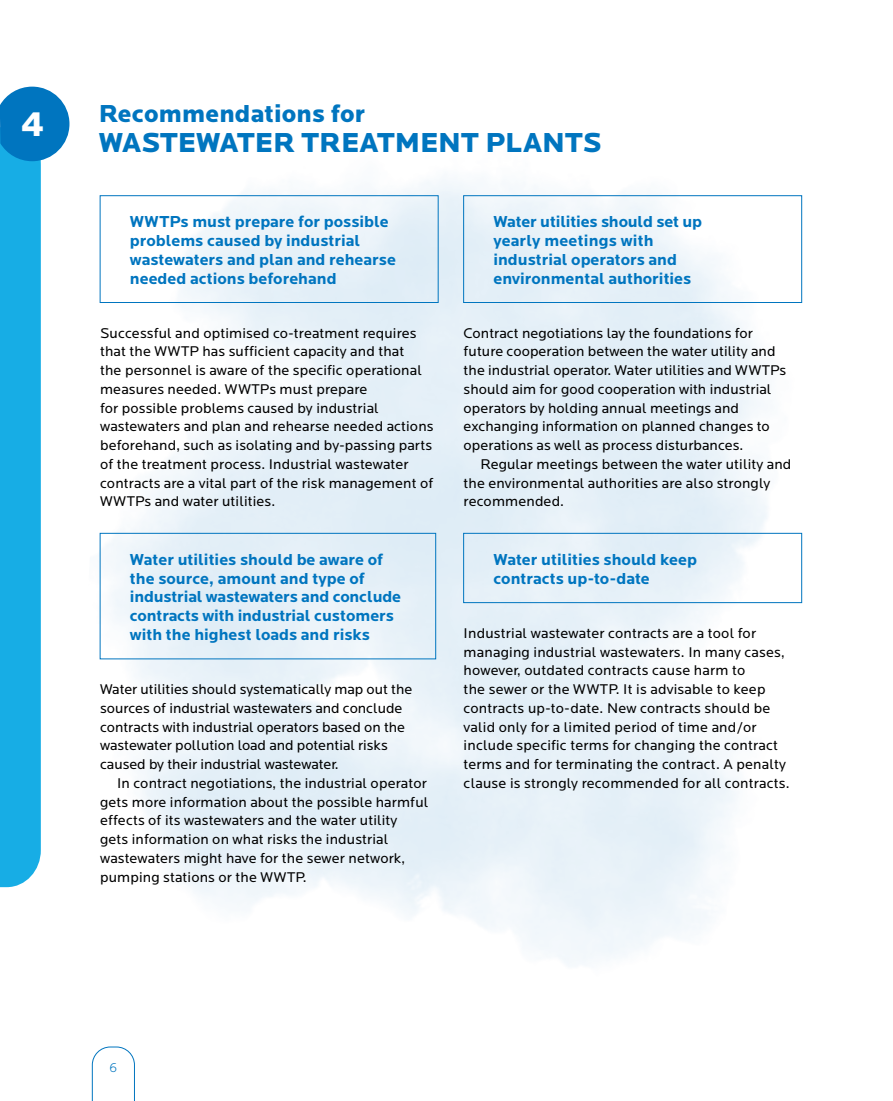
<style>
.page{position:relative;width:893px;height:1101px;background:#fff}
.page>*{position:absolute;margin:0;border:0;box-sizing:border-box;transform-origin:0 0}
.t1{font:900 36px "Locator";color:#fff}
.t2{font:900 28.5px "Locator";color:#0075bf}
.t3{font:900 25.5px "Locator";letter-spacing:.005em;color:#0075bf}
.t4{font:700 16.5px/18.8px "Locator";color:#0075bf}
.t5{font:14.7px/18.8px "Locator";letter-spacing:.01em;color:#000}
.t6{font:300 13.5px "Locator";color:#0075bf}
</style>
<div class="page">
<div style="left:100px;top:195px;width:339px;height:108px;border:1px solid #0075bf"></div>
<div style="left:463px;top:533px;width:339px;height:70px;border:1px solid #0075bf"></div>
<div style="left:463px;top:195px;width:339px;height:108px;border:1px solid #0075bf"></div>
<div style="left:100px;top:533px;width:336px;height:126px;border:1px solid #0075bf"></div>
<svg style="left:0;top:87px;width:69px;height:800px"></svg>
<svg style="left:92px;top:1046px;width:43px;height:55px"></svg>
<h1 class="t1" style="left:21px;top:102px;width:25px">4</h1>
<h3 class="t3" style="left:99px;top:99px;width:268px">Recommendations for</h3>
<h2 class="t2" style="left:99px;top:126px;width:504px">WASTEWATER TREATMENT PLANTS</h2>
<p class="t4" style="left:130px;top:213px;width:268px">WWTPs must prepare for possible problems caused by industrial wastewaters and plan and rehearse needed actions beforehand</p>
<p class="t5" style="left:100px;top:324px;width:335px">Successful and optimised co-treatment requires that the WWTP has sufficient capacity and that<br>the personnel is aware of the specific operational measures needed. WWTPs must prepare<br>for possible problems caused by industrial wastewaters and plan and rehearse needed actions beforehand, such as isolating and by-passing parts of the treatment process. Industrial wastewater contracts are a vital part of the risk management of WWTPs and water utilities.</p>
<p class="t4" style="left:130px;top:550px;width:273px">Water utilities should be aware of the source, amount and type of industrial wastewaters and conclude contracts with industrial customers with the highest loads and risks</p>
<p class="t5" style="left:100px;top:680px;width:314px">Water utilities should systematically map out the sources of industrial wastewaters and conclude contracts with industrial operators based on the wastewater pollution load and potential risks caused by their industrial wastewater.</p>
<p class="t5" style="left:100px;top:774px;width:330px;text-indent:17px">In contract negotiations, the industrial operator gets more information about the possible harmful effects of its wastewaters and the water utility gets information on what risks the industrial wastewaters might have for the sewer network, pumping stations or the WWTP.</p>
<p class="t4" style="left:493px;top:213px;width:210px">Water utilities should set up yearly meetings with industrial operators and environmental authorities</p>
<p class="t5" style="left:464px;top:324px;width:324px">Contract negotiations lay the foundations for future cooperation between the water utility and the industrial operator. Water utilities and WWTPs should aim for good cooperation with industrial operators by holding annual meetings and exchanging information on planned changes to operations as well as process disturbances.</p>
<p class="t5" style="left:464px;top:455px;width:329px;text-indent:17px">Regular meetings between the water utility and the environmental authorities are also strongly recommended.</p>
<p class="t4" style="left:493px;top:550px;width:205px">Water utilities should keep contracts up-to-date</p>
<p class="t5" style="left:464px;top:624px;width:328px">Industrial wastewater contracts are a tool for managing industrial wastewaters. In many cases, however, outdated contracts cause harm to<br>the sewer or the WWTP. It is advisable to keep contracts up-to-date. New contracts should be valid only for a limited period of time and/or include specific terms for changing the contract terms and for terminating the contract. A penalty clause is strongly recommended for all contracts.</p>
<p class="t6" style="left:109px;top:1060px;width:9px">6</p>
</div>
